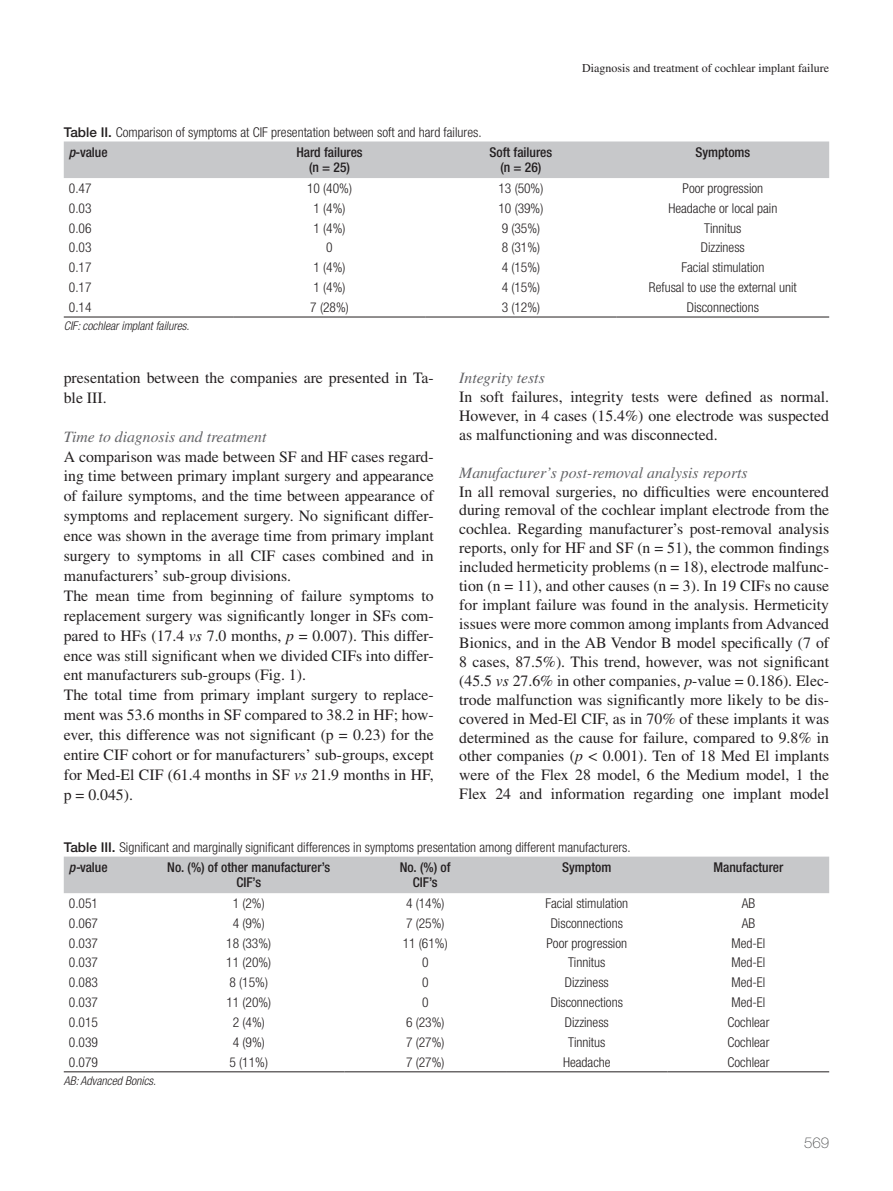
<style>
.page{position:relative;width:893px;height:1191px;background:#fff}
.page>*{position:absolute;margin:0;border:0;box-sizing:border-box;transform-origin:0 0}
.t1{font:15.75px/20px "Times LT Std";color:#231f20}
.t2{font:italic 15.75px "Times LT Std";color:#636366}
.t3{font:100 15px "Helvetica Neue LT Std";color:#4b4c4d}
.t4{font:300 condensed 13.5px/19.8px "Helvetica Neue LT Std";color:#231f20}
.t5{font:500 condensed 13.5px/15px "Helvetica Neue LT Std";color:#231f20;text-align:center}
.t6{font:italic 300 condensed 12px "Helvetica Neue LT Std";color:#231f20}
.t7{font:12px "Times LT Std";color:#231f20}
.s1{font-weight:500;font-stretch:normal}
.s2{font-weight:500;font-style:italic}
.s3{font-weight:500}
.s4{font-style:italic}
</style>
<div class="page">
<div style="left:64px;top:141px;width:765px;height:37px;background:#c7c8ca"></div>
<hr style="left:64px;top:317px;width:170px;height:1px;background:#231f20">
<hr style="left:234px;top:317px;width:191px;height:1px;background:#231f20">
<hr style="left:425px;top:317px;width:192px;height:1px;background:#231f20">
<hr style="left:617px;top:317px;width:212px;height:1px;background:#231f20">
<div style="left:64px;top:856px;width:765px;height:37px;background:#c7c8ca"></div>
<hr style="left:64px;top:1071px;width:89px;height:1px;background:#231f20">
<hr style="left:153px;top:1071px;width:191px;height:1px;background:#231f20">
<hr style="left:344px;top:1071px;width:162px;height:1px;background:#231f20">
<hr style="left:506px;top:1071px;width:162px;height:1px;background:#231f20">
<hr style="left:668px;top:1071px;width:161px;height:1px;background:#231f20">
<p class="t7" style="left:582px;top:61px;width:249px">Diagnosis and treatment of cochlear implant failure</p>
<p class="t4" style="left:69px;top:122px;width:414px;text-indent:-5px"><span class="s1">Table II.</span> Comparison of symptoms at CIF presentation between soft and hard failures. <span class="s2">p</span><span class="s3">-value</span></p>
<p class="t5" style="left:296px;top:145px;width:68px">Hard failures (n = 25)</p>
<p class="t5" style="left:490px;top:145px;width:64px">Soft failures (n = 26)</p>
<p class="t5" style="left:695px;top:145px;width:56px">Symptoms</p>
<p class="t4" style="left:69px;top:178px;width:24px">0.47</p>
<p class="t4" style="left:307px;top:178px;width:46px">10 (40%)</p>
<p class="t4" style="left:498px;top:178px;width:46px">13 (50%)</p>
<p class="t4" style="left:682px;top:178px;width:82px">Poor progression</p>
<p class="t4" style="left:69px;top:198px;width:24px">0.03</p>
<p class="t4" style="left:314px;top:198px;width:33px">1 (4%)</p>
<p class="t4" style="left:498px;top:198px;width:46px">10 (39%)</p>
<p class="t4" style="left:668px;top:198px;width:110px">Headache or local pain</p>
<p class="t4" style="left:69px;top:218px;width:24px">0.06</p>
<p class="t4" style="left:314px;top:218px;width:33px">1 (4%)</p>
<p class="t4" style="left:502px;top:218px;width:40px">9 (35%)</p>
<p class="t4" style="left:704px;top:218px;width:39px">Tinnitus</p>
<p class="t4" style="left:69px;top:237px;width:24px">0.03</p>
<p class="t4" style="left:326px;top:237px;width:8px">0</p>
<p class="t4" style="left:502px;top:237px;width:40px">8 (31%)</p>
<p class="t4" style="left:701px;top:237px;width:45px">Dizziness</p>
<p class="t4" style="left:69px;top:257px;width:24px">0.17</p>
<p class="t4" style="left:314px;top:257px;width:33px">1 (4%)</p>
<p class="t4" style="left:502px;top:257px;width:40px">4 (15%)</p>
<p class="t4" style="left:681px;top:257px;width:84px">Facial stimulation</p>
<p class="t4" style="left:69px;top:277px;width:24px">0.17</p>
<p class="t4" style="left:314px;top:277px;width:33px">1 (4%)</p>
<p class="t4" style="left:502px;top:277px;width:40px">4 (15%)</p>
<p class="t4" style="left:649px;top:277px;width:149px">Refusal to use the external unit</p>
<p class="t4" style="left:69px;top:297px;width:24px">0.14</p>
<p class="t4" style="left:310px;top:297px;width:40px">7 (28%)</p>
<p class="t4" style="left:502px;top:297px;width:40px">3 (12%)</p>
<p class="t4" style="left:687px;top:297px;width:74px">Disconnections</p>
<p class="t6" style="left:64px;top:319px;width:127px">CIF: cochlear implant failures.</p>
<p class="t1" style="left:64px;top:368px;width:371px">presentation between the companies are presented in Ta&shy;ble III.</p>
<p class="t2" style="left:64px;top:428px;width:204px">Time to diagnosis and treatment</p>
<p class="t1" style="left:64px;top:446px;width:371px">A comparison was made between SF and HF cases regard&shy;ing time between primary implant surgery and appearance of failure symptoms, and the time between appearance of symptoms and replacement surgery. No significant differ&shy;ence was shown in the average time from primary implant surgery to symptoms in all CIF cases combined and in manufacturers’ sub-group divisions.<br>The mean time from beginning of failure symptoms to replacement surgery was significantly longer in SFs com&shy;pared to HFs (17.4 <span class="s4">vs</span> 7.0 months, <span class="s4">p</span> = 0.007). This differ&shy;ence was still significant when we divided CIFs into differ&shy;ent manufacturers sub-groups (Fig. 1).<br>The total time from primary implant surgery to replace&shy;ment was 53.6 months in SF compared to 38.2 in HF; how&shy;ever, this difference was not significant (p = 0.23) for the entire CIF cohort or for manufacturers’ sub-groups, except for Med-El CIF (61.4 months in SF <span class="s4">vs</span> 21.9 months in HF, p = 0.045).</p>
<p class="t2" style="left:459px;top:369px;width:87px">Integrity tests</p>
<p class="t1" style="left:459px;top:387px;width:371px;line-height:18.9px;text-align:justify">In soft failures, integrity tests were defined as normal.<br>However, in 4 cases (15.4%) one electrode was suspected as malfunctioning and was disconnected.</p>
<p class="t2" style="left:459px;top:464px;width:290px">Manufacturer’s post-removal analysis reports</p>
<p class="t1" style="left:459px;top:482px;width:371px;line-height:18.9px;text-align:justify">In all removal surgeries, no difficulties were encountered during removal of the cochlear implant electrode from the cochlea. Regarding manufacturer’s post-removal analysis reports, only for HF and SF (n = 51), the common findings included hermeticity problems (n = 18), electrode malfunc&shy;tion (n = 11), and other causes (n = 3). In 19 CIFs no cause for implant failure was found in the analysis. Hermeticity issues were more common among implants from Advanced Bionics, and in the AB Vendor B model specifically (7 of 8 cases, 87.5%). This trend, however, was not significant (45.5 <span class="s4">vs</span> 27.6% in other companies, <span class="s4">p</span>-value = 0.186). Elec&shy;trode malfunction was significantly more likely to be dis&shy;covered in Med-El CIF, as in 70% of these implants it was determined as the cause for failure, compared to 9.8% in other companies (<span class="s4">p</span> &lt; 0.001). Ten of 18 Med El implants were of the Flex 28 model, 6 the Medium model, 1 the Flex 24 and information regarding one implant model</p>
<p class="t4" style="left:69px;top:837px;width:563px;text-indent:-5px"><span class="s1">Table III.</span> Significant and marginally significant differences in symptoms presentation among different manufacturers. <span class="s2">p-</span><span class="s3">value</span></p>
<p class="t5" style="left:167px;top:859px;width:164px">No. (%) of other manufacturer’s<br>CIF’s</p>
<p class="t5" style="left:400px;top:859px;width:52px">No. (%) of<br>CIF’s</p>
<p class="t5" style="left:562px;top:859px;width:51px">Symptom</p>
<p class="t5" style="left:713px;top:859px;width:71px">Manufacturer</p>
<p class="t4" style="left:69px;top:893px;width:31px">0.051</p>
<p class="t4" style="left:233px;top:893px;width:33px">1 (2%)</p>
<p class="t4" style="left:406px;top:893px;width:40px">4 (14%)</p>
<p class="t4" style="left:545px;top:893px;width:84px">Facial stimulation</p>
<p class="t4" style="left:742px;top:893px;width:15px">AB</p>
<p class="t4" style="left:69px;top:913px;width:31px">0.067</p>
<p class="t4" style="left:233px;top:913px;width:33px">4 (9%)</p>
<p class="t4" style="left:406px;top:913px;width:40px">7 (25%)</p>
<p class="t4" style="left:551px;top:913px;width:74px">Disconnections</p>
<p class="t4" style="left:742px;top:913px;width:15px">AB</p>
<p class="t4" style="left:69px;top:932px;width:31px">0.037</p>
<p class="t4" style="left:226px;top:932px;width:46px">18 (33%)</p>
<p class="t4" style="left:403px;top:932px;width:46px">11 (61%)</p>
<p class="t4" style="left:546px;top:932px;width:82px">Poor progression</p>
<p class="t4" style="left:731px;top:932px;width:35px">Med-El</p>
<p class="t4" style="left:69px;top:952px;width:31px">0.037</p>
<p class="t4" style="left:226px;top:952px;width:46px">11 (20%)</p>
<p class="t4" style="left:422px;top:952px;width:8px">0</p>
<p class="t4" style="left:568px;top:952px;width:39px">Tinnitus</p>
<p class="t4" style="left:731px;top:952px;width:35px">Med-El</p>
<p class="t4" style="left:69px;top:972px;width:31px">0.083</p>
<p class="t4" style="left:230px;top:972px;width:40px">8 (15%)</p>
<p class="t4" style="left:422px;top:972px;width:8px">0</p>
<p class="t4" style="left:565px;top:972px;width:45px">Dizziness</p>
<p class="t4" style="left:731px;top:972px;width:35px">Med-El</p>
<p class="t4" style="left:69px;top:992px;width:31px">0.037</p>
<p class="t4" style="left:226px;top:992px;width:46px">11 (20%)</p>
<p class="t4" style="left:422px;top:992px;width:8px">0</p>
<p class="t4" style="left:551px;top:992px;width:74px">Disconnections</p>
<p class="t4" style="left:731px;top:992px;width:35px">Med-El</p>
<p class="t4" style="left:69px;top:1012px;width:31px">0.015</p>
<p class="t4" style="left:233px;top:1012px;width:33px">2 (4%)</p>
<p class="t4" style="left:406px;top:1012px;width:40px">6 (23%)</p>
<p class="t4" style="left:565px;top:1012px;width:45px">Dizziness</p>
<p class="t4" style="left:727px;top:1012px;width:43px">Cochlear</p>
<p class="t4" style="left:69px;top:1032px;width:31px">0.039</p>
<p class="t4" style="left:233px;top:1032px;width:33px">4 (9%)</p>
<p class="t4" style="left:406px;top:1032px;width:40px">7 (27%)</p>
<p class="t4" style="left:568px;top:1032px;width:39px">Tinnitus</p>
<p class="t4" style="left:727px;top:1032px;width:43px">Cochlear</p>
<p class="t4" style="left:69px;top:1052px;width:31px">0.079</p>
<p class="t4" style="left:230px;top:1052px;width:40px">5 (11%)</p>
<p class="t4" style="left:406px;top:1052px;width:40px">7 (27%)</p>
<p class="t4" style="left:563px;top:1052px;width:49px">Headache</p>
<p class="t4" style="left:727px;top:1052px;width:43px">Cochlear</p>
<p class="t6" style="left:64px;top:1073px;width:94px">AB: Advanced Bonics.</p>
<p class="t3" style="left:804px;top:1134px;width:27px">569</p>
</div>
